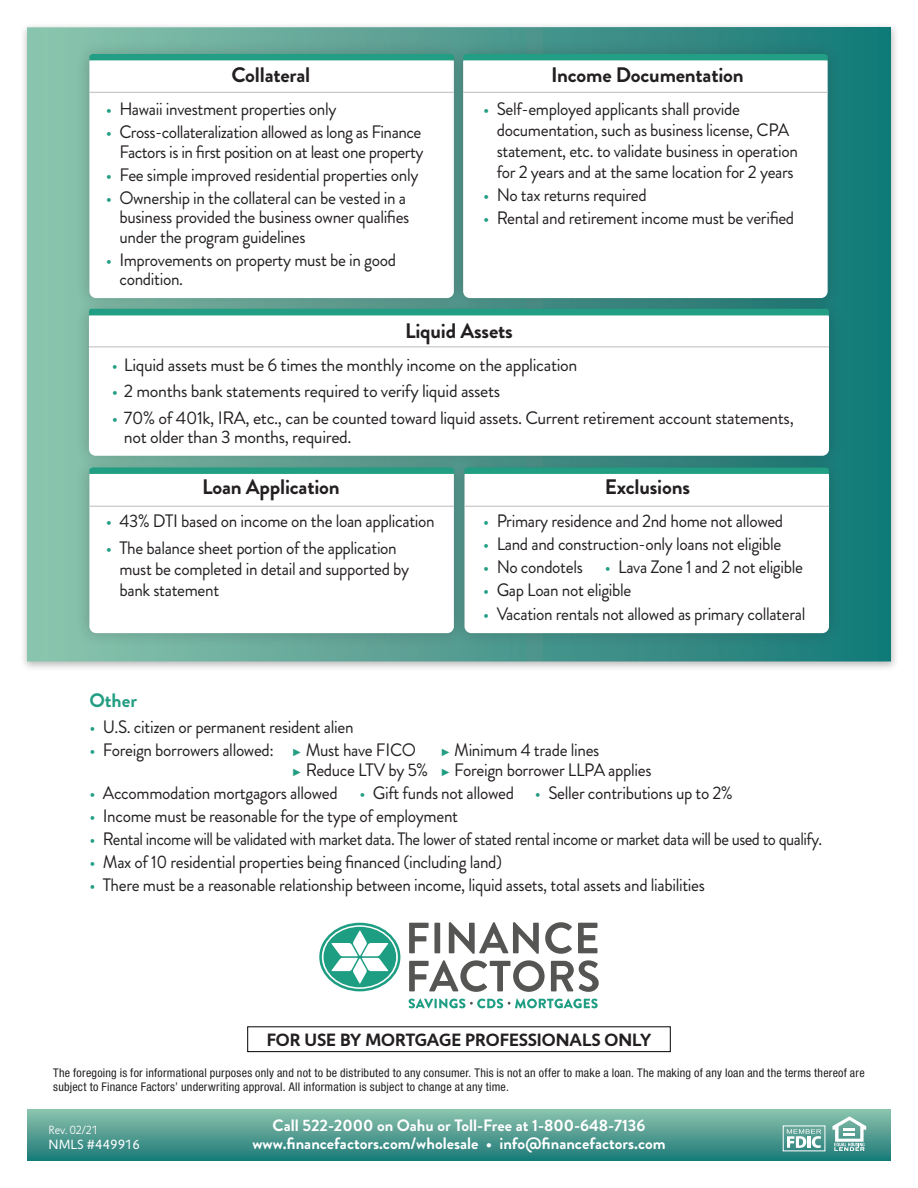
<style>
.page{position:relative;width:918px;height:1188px;background:#fff}
.page>*{position:absolute;margin:0;border:0;box-sizing:border-box;transform-origin:0 0}
.t1{font:700 21px "Brandon Grotesque";letter-spacing:-.01em;color:#231f20}
.t2{font:700 19.5px "Brandon Grotesque";color:#239e83}
.t3{font:18px/19.5px "Brandon Grotesque";letter-spacing:-.02em;color:#231f20;scale:.96 1}
.t4{font:18px/19.5px "Brandon Grotesque";letter-spacing:-.02em;color:#231f20}
.t5{font:18px "Brandon Grotesque";letter-spacing:-.02em;color:#231f20;scale:.93 1}
.t6{font:700 18px "Jigsaw";color:#231f20}
.t7{font:700 16.5px "Brandon Grotesque";color:#fff}
.t8{font:13.5px "Jigsaw";color:#fff}
.t9{font:condensed 12px/14.4px "Helvetica Neue LT Pro";letter-spacing:.02em;color:#231f20}
.t10{font:300 12px "Jigsaw";color:#fff}
.s1{color:#219e83}
.s2{color:#239e83}
.s3{font-family:"Arial";font-size:10.5px;color:#239e83}
</style>
<div class="page">
<div style="left:27px;top:1109px;width:864px;height:52px;background:linear-gradient(to bottom,#8fc4ae,#1c7b79)"></div>
<svg style="left:832px;top:1116px;width:34px;height:35px"></svg>
<svg style="left:787px;top:1129px;width:34px;height:19px"></svg>
<div style="left:247px;top:1026px;width:424px;height:26px;border:1px solid #000"></div>
<svg style="left:409px;top:999px;width:189px;height:9px"></svg>
<svg style="left:409px;top:922px;width:188px;height:32px"></svg>
<svg style="left:409px;top:960px;width:190px;height:32px"></svg>
<svg style="left:319px;top:923px;width:81px;height:68px"></svg>
<div style="left:19px;top:22px;width:880px;height:650px;background:#231f20;opacity:.31"></div>
<div style="left:27px;top:27px;width:864px;height:635px;background:linear-gradient(to right,#8ec3ad,#167877)"></div>
<div style="left:74px;top:454px;width:395px;height:194px;background:#231f20;opacity:.25"></div>
<div style="left:89px;top:469px;width:365px;height:164px;background:#fff;border-radius:7px"></div>
<div style="left:449px;top:454px;width:396px;height:194px;background:#231f20;opacity:.25"></div>
<div style="left:465px;top:469px;width:364px;height:164px;background:#fff;border-radius:7px"></div>
<svg style="left:89px;top:471px;width:365px;height:3px"></svg>
<svg style="left:465px;top:471px;width:364px;height:3px"></svg>
<div style="left:74px;top:40px;width:395px;height:273px;background:#231f20;opacity:.25"></div>
<div style="left:89px;top:56px;width:365px;height:242px;background:#fff;border-radius:7px"></div>
<div style="left:89px;top:54px;width:359px;height:6px;background:#219e83"></div>
<div style="left:448px;top:40px;width:395px;height:273px;background:#231f20;opacity:.25"></div>
<div style="left:463px;top:56px;width:365px;height:242px;background:#fff;border-radius:7px"></div>
<div style="left:463px;top:54px;width:365px;height:6px;background:#219e83"></div>
<div style="left:74px;top:296px;width:770px;height:175px;background:#231f20;opacity:.25"></div>
<div style="left:89px;top:311px;width:740px;height:145px;background:#fff;border-radius:7px"></div>
<div style="left:89px;top:309px;width:740px;height:6px;background:#219e83"></div>
<hr style="left:89px;top:346px;width:740px;height:1px;background:#c5c2c2">
<hr style="left:89px;top:92px;width:365px;height:1px;background:#c5c2c2">
<hr style="left:89px;top:506px;width:365px;height:1px;background:#c5c2c2">
<hr style="left:463px;top:92px;width:365px;height:1px;background:#c5c2c2">
<hr style="left:465px;top:506px;width:364px;height:1px;background:#c5c2c2">
<p class="t1" style="left:231px;top:60px;width:80px">Collateral</p>
<p class="t3" style="left:106px;top:100px;width:242px"><span class="s1">•</span> Hawaii investment properties only</p>
<p class="t3" style="left:106px;top:123px;width:332px;text-align:right"><span class="s1">•</span> Cross-collateralization allowed as long as Finance<br>Factors is in first position on at least one property</p>
<p class="t3" style="left:106px;top:165px;width:327px"><span class="s1">•</span> Fee simple improved residential properties only</p>
<p class="t3" style="left:119px;top:188px;width:304px;text-indent:-14px"><span class="s1">•</span> Ownership in the collateral can be vested in a business provided the business owner qualifies under the program guidelines</p>
<p class="t3" style="left:119px;top:250px;width:290px;text-indent:-14px"><span class="s1">•</span> Improvements on property must be in good condition.</p>
<p class="t1" style="left:551px;top:60px;width:194px">Income Documentation</p>
<p class="t3" style="left:497px;top:99px;width:315px;line-height:21px;text-indent:-14px"><span class="s1">•</span> Self-employed applicants shall provide documentation, such as business license, CPA statement, etc. to validate business in operation for 2 years and at the same location for 2 years</p>
<p class="t3" style="left:483px;top:186px;width:172px"><span class="s1">•</span> No tax returns required</p>
<p class="t3" style="left:483px;top:209px;width:326px"><span class="s1">•</span> Rental and retirement income must be verified</p>
<p class="t1" style="left:405px;top:316px;width:109px">Liquid Assets</p>
<p class="t4" style="left:112px;top:356px;width:467px"><span class="s1">•</span> Liquid assets must be 6 times the monthly income on the application</p>
<p class="t4" style="left:112px;top:382px;width:390px"><span class="s1">•</span> 2 months bank statements required to verify liquid assets</p>
<p class="t4" style="left:124px;top:408px;width:671px;text-indent:-12px"><span class="s1">•</span> 70% of 401k, IRA, etc., can be counted toward liquid assets. Current retirement account statements, not older than 3 months, required.</p>
<p class="t1" style="left:202px;top:473px;width:139px">Loan Application</p>
<p class="t3" style="left:106px;top:512px;width:344px"><span class="s1">•</span> 43% DTI based on income on the loan application</p>
<p class="t3" style="left:119px;top:537px;width:303px;line-height:21px;text-indent:-14px"><span class="s1">•</span> The balance sheet portion of the application must be completed in detail and supported by bank statement</p>
<p class="t1" style="left:605px;top:473px;width:87px">Exclusions</p>
<p class="t3" style="left:483px;top:512px;width:314px"><span class="s1">•</span> Primary residence and 2nd home not allowed</p>
<p class="t3" style="left:483px;top:535px;width:312px"><span class="s1">•</span> Land and construction-only loans not eligible</p>
<p class="t3" style="left:483px;top:558px;width:335px"><span class="s1">•</span> No condotels <span class="s1">•</span> Lava Zone 1 and 2 not eligible</p>
<p class="t3" style="left:483px;top:581px;width:156px"><span class="s1">•</span> Gap Loan not eligible</p>
<p class="t3" style="left:483px;top:604px;width:337px"><span class="s1">•</span> Vacation rentals not allowed as primary collateral</p>
<p class="t2" style="left:89px;top:687px;width:49px">Other</p>
<p class="t3" style="left:89px;top:717px;width:277px"><span class="s2">•</span> U.S. citizen or permanent resident alien</p>
<p class="t3" style="left:89px;top:740px;width:342px"><span class="s2">•</span> Foreign borrowers allowed: <span class="s3">►</span> Must have FICO</p>
<p class="t3" style="left:292px;top:740px;width:376px;text-indent:148px"><span class="s3">►</span> Minimum 4 trade lines<br><span class="s3">►</span> Reduce LTV by 5% <span class="s3">►</span> Foreign borrower LLPA applies</p>
<p class="t3" style="left:89px;top:783px;width:672px"><span class="s2">•</span> Accommodation mortgagors allowed <span class="s2">•</span> Gift funds not allowed <span class="s2">•</span> Seller contributions up to 2%</p>
<p class="t3" style="left:89px;top:806px;width:386px"><span class="s2">•</span> Income must be reasonable for the type of employment</p>
<p class="t5" style="left:89px;top:826px;width:789px"><span class="s2">•</span> Rental income will be validated with market data. The lower of stated rental income or market data will be used to qualify.</p>
<p class="t3" style="left:89px;top:852px;width:431px"><span class="s2">•</span> Max of 10 residential properties being financed (including land)</p>
<p class="t3" style="left:89px;top:875px;width:643px"><span class="s2">•</span> There must be a reasonable relationship between income, liquid assets, total assets and liabilities</p>
<p class="t6" style="left:267px;top:1029px;width:386px">FOR USE BY MORTGAGE PROFESSIONALS ONLY</p>
<p class="t9" style="left:53px;top:1065px;width:813px">The foregoing is for informational purposes only and not to be distributed to any consumer. This is not an offer to make a loan. The making of any loan and the terms thereof are subject to Finance Factors’ underwriting approval. All information is subject to change at any time.</p>
<p class="t10" style="left:49px;top:1123px;width:51px">Rev. 02/21</p>
<p class="t8" style="left:49px;top:1136px;width:93px">NMLS #449916</p>
<p class="t7" style="left:273px;top:1114px;width:374px">Call 522-2000 on Oahu or Toll-Free at 1-800-648-7136</p>
<p class="t7" style="left:252px;top:1132px;width:415px">www.financefactors.com/wholesale • info@financefactors.com</p>
</div>
